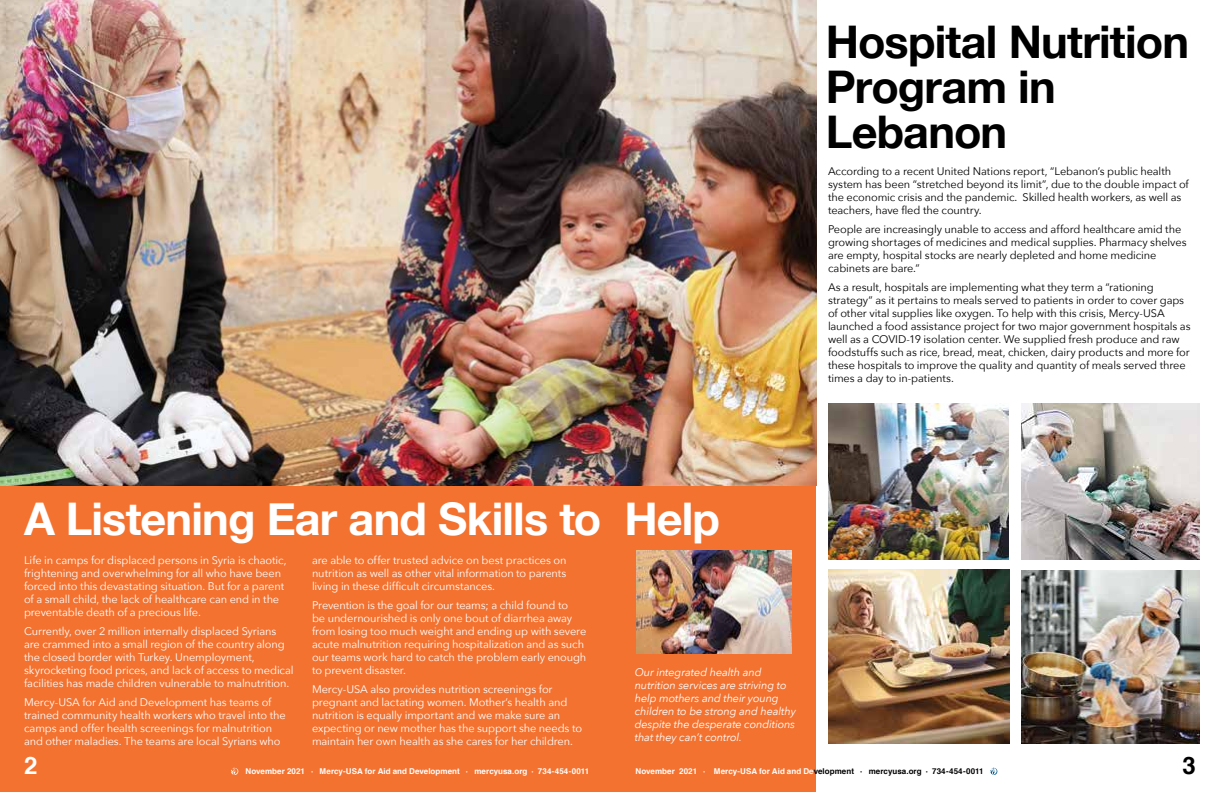
<style>
.page{position:relative;width:1224px;height:792px;background:#fff}
.page>*{position:absolute;margin:0;border:0;box-sizing:border-box;transform-origin:0 0}
.t1{font:700 45px/45px "Helvetica Neue";letter-spacing:-.02em;color:#000}
.t2{font:700 45px "Helvetica Neue";letter-spacing:-.02em;color:#fff}
.t3{font:700 24px "Helvetica";color:#fff}
.t4{font:700 24px "Helvetica";color:#000}
.t5{font:11px/13px "Avenir Next";letter-spacing:-.01em;color:#fff}
.t6{font:11px/13px "Avenir Next";letter-spacing:-.01em;color:#000}
.t7{font:italic 11px/13px "Avenir Next";letter-spacing:-.01em;color:#fff}
.t8{font:700 8px "Helvetica";letter-spacing:.005em;color:#fff}
.t9{font:700 8px "Helvetica";letter-spacing:.005em;color:#000}
.s1{font-size:6px}
.s2{color:#fff}
.s3{font-size:6px;color:#fff}
</style>
<div class="page">
<div style="left:0;top:481px;width:816px;height:311px;background:#f37230"></div>
<img style="left:636px;top:551px;width:156px;height:103px">
<svg style="left:231px;top:768px;width:8px;height:7px"></svg>
<svg style="left:990px;top:768px;width:8px;height:7px"></svg>
<img style="left:0;top:0;width:816px;height:485px">
<img style="left:828px;top:403px;width:180px;height:156px">
<img style="left:1021px;top:570px;width:179px;height:174px">
<img style="left:1021px;top:403px;width:179px;height:156px">
<img style="left:828px;top:570px;width:181px;height:174px">
<h1 class="t1" style="left:826px;top:21px;width:365px">Hospital Nutrition<br>Program in<br>Lebanon</h1>
<p class="t6" style="left:828px;top:165px;width:362px">According to a recent United Nations report, “Lebanon’s public health system has been “stretched beyond its limit”, due to the double impact of the economic crisis and the pandemic. Skilled health workers, as well as teachers, have fled the country.</p>
<p class="t6" style="left:828px;top:223px;width:360px">People are increasingly unable to access and afford healthcare amid the growing shortages of medicines and medical supplies. Pharmacy shelves are empty, hospital stocks are nearly depleted and home medicine cabinets are bare.”</p>
<p class="t6" style="left:828px;top:281px;width:364px">As a result, hospitals are implementing what they term a “rationing strategy” as it pertains to meals served to patients in order to cover gaps of other vital supplies like oxygen. To help with this crisis, Mercy-USA launched a food assistance project for two major government hospitals as well as a COVID-19 isolation center. We supplied fresh produce and raw foodstuffs such as rice, bread, meat, chicken, dairy products and more for these hospitals to improve the quality and quantity of meals served three times a day to in-patients.</p>
<h1 class="t2" style="left:24px;top:483px;width:698px">A Listening Ear and Skills to Help</h1>
<p class="t5" style="left:24px;top:553px;width:264px">Life in camps for displaced persons in Syria is chaotic, frightening and overwhelming for all who have been forced into this devastating situation. But for a parent of a small child, the lack of healthcare can end in the preventable death of a precious life.</p>
<p class="t5" style="left:24px;top:624px;width:271px">Currently, over 2 million internally displaced Syrians are crammed into a small region of the country along the closed border with Turkey. Unemployment, skyrocketing food prices, and lack of access to medical facilities has made children vulnerable to malnutrition.</p>
<p class="t5" style="left:24px;top:695px;width:263px">Mercy-USA for Aid and Development has teams of trained community health workers who travel into the camps and offer health screenings for malnutrition and other maladies. The teams are local Syrians who</p>
<p class="t5" style="left:312px;top:553px;width:256px;text-align:justify">are able to offer trusted advice on best practices on nutrition as well as other vital information to parents living in these difficult circumstances.</p>
<p class="t5" style="left:312px;top:598px;width:276px">Prevention is the goal for our teams; a child found to<br>be undernourished is only one bout of diarrhea away from losing too much weight and ending up with severe acute malnutrition requiring hospitalization and as such our teams work hard to catch the problem early enough to prevent disaster.</p>
<p class="t5" style="left:312px;top:682px;width:272px">Mercy-USA also provides nutrition screenings for pregnant and lactating women. Mother’s health and nutrition is equally important and we make sure an expecting or new mother has the support she needs to maintain her own health as she cares for her children.</p>
<p class="t7" style="left:635px;top:665px;width:163px">Our integrated health and nutrition services are striving to help mothers and their young children to be strong and healthy despite the desperate conditions that they can’t control.</p>
<h2 class="t3" style="left:24px;top:746px;width:15px">2</h2>
<p class="t8" style="left:246px;top:765px;width:345px">November 2021 <span class="s1">•</span> Mercy-USA for Aid and Development <span class="s1">•</span> mercyusa.org <span class="s1">•</span> 734-454-0011</p>
<p class="t9" style="left:636px;top:765px;width:349px"><span class="s2">November 2021</span> <span class="s3">•</span> <span class="s2">Mercy-USA for Aid and De</span>velopment <span class="s1">•</span> mercyusa.org <span class="s1">•</span> 734-454-0011</p>
<h2 class="t4" style="left:1183px;top:746px;width:15px">3</h2>
</div>
